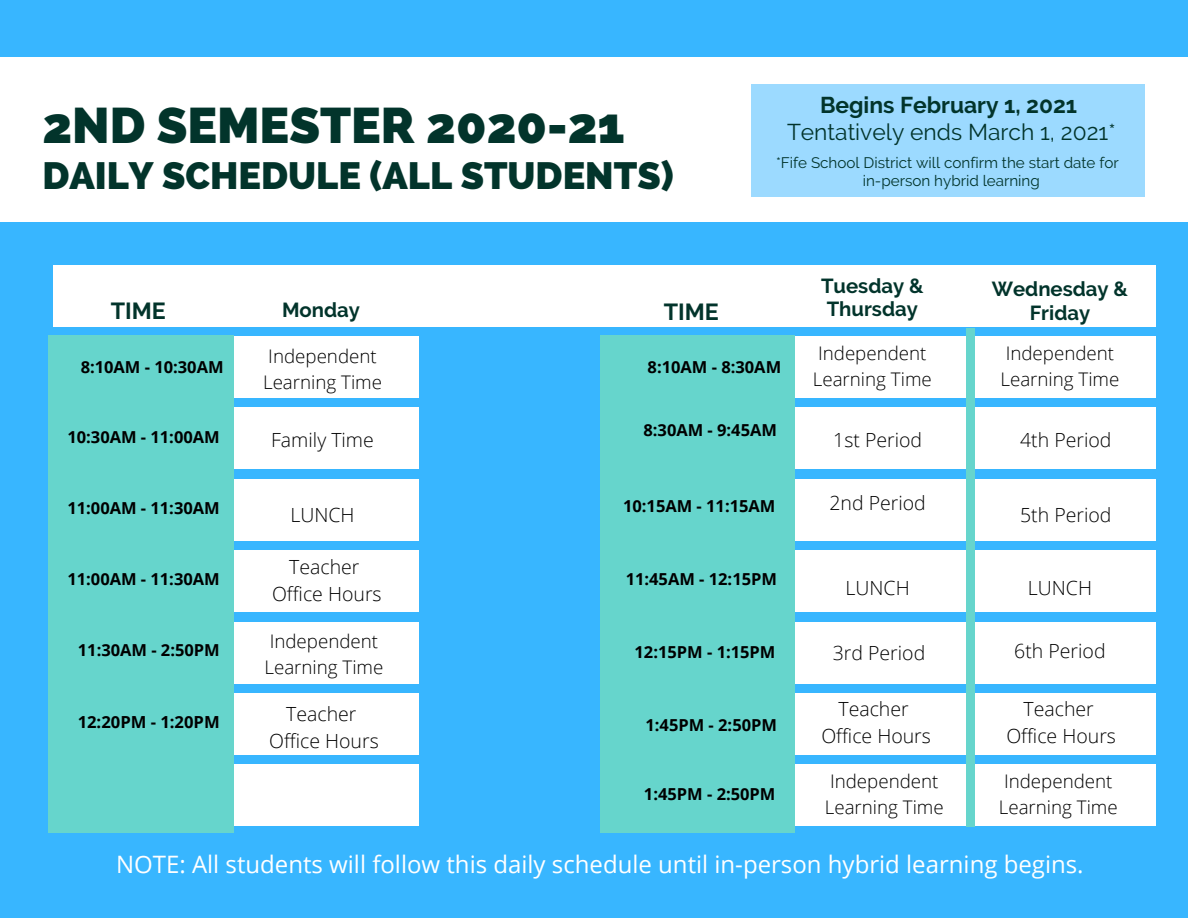
<style>
.page{position:relative;width:1188px;height:918px;background:#38b6ff}
.page>*{position:absolute;margin:0;border:0;box-sizing:border-box;transform-origin:0 0}
.t1{font:800 49.8px "Raleway";color:#02342b}
.t2{font:800 37.8px "Raleway";color:#02342b}
.t3{font:24px "Open Sans";color:#fff}
.t4{font:700 23.25px "Raleway";color:#02342b}
.t5{font:22.8px "Raleway";color:#02342b}
.t6{font:700 22.8px "Raleway";color:#02342b}
.t7{font:700 20.25px/23.2px "Raleway";color:#02342b}
.t8{font:300 19.5px "Open Sans";color:#000}
.t9{font:300 18.75px/25.8px "Open Sans";color:#000}
.t10{font:700 16.65px "Open Sans";color:#000}
.t11{font:700 16.5px "Open Sans";color:#000}
.t12{font:15.15px "Raleway";color:#02342b}
</style>
<div class="page">
<div style="left:0;top:57px;width:1188px;height:165px;background:#fff"></div>
<div style="left:53px;top:265px;width:1102px;height:61px;background:#fff"></div>
<div style="left:53px;top:336px;width:1102px;height:62px;background:#fff"></div>
<div style="left:53px;top:408px;width:1102px;height:61px;background:#fff"></div>
<div style="left:53px;top:479px;width:1102px;height:62px;background:#fff"></div>
<div style="left:53px;top:551px;width:1102px;height:61px;background:#fff"></div>
<div style="left:53px;top:622px;width:1102px;height:61px;background:#fff"></div>
<div style="left:53px;top:693px;width:1102px;height:62px;background:#fff"></div>
<div style="left:53px;top:765px;width:1102px;height:61px;background:#fff"></div>
<div style="left:751px;top:84px;width:394px;height:113px;background:#9cdaff"></div>
<div style="left:48px;top:336px;width:186px;height:497px;background:#66d5cc"></div>
<div style="left:420px;top:329px;width:183px;height:504px;background:#38b6ff"></div>
<div style="left:600px;top:336px;width:194px;height:497px;background:#66d5cc"></div>
<div style="left:966px;top:329px;width:9px;height:498px;background:#66d5cc"></div>
<p class="t1" style="left:42px;top:96px;width:584px">2ND SEMESTER 2020-21</p>
<p class="t2" style="left:42px;top:154px;width:633px">DAILY SCHEDULE (ALL STUDENTS)</p>
<p class="t4" style="left:111px;top:298px;width:57px">TIME</p>
<p class="t7" style="left:282px;top:298px;width:80px">Monday</p>
<p class="t4" style="left:664px;top:298px;width:57px">TIME</p>
<p class="t6" style="left:820px;top:92px;width:259px">Begins February 1, 2021</p>
<p class="t5" style="left:787px;top:118px;width:330px">Tentatively ends March 1, 2021*</p>
<p class="t12" style="left:776px;top:154px;width:344px">*Fife School District will confirm the start date for</p>
<p class="t12" style="left:863px;top:171px;width:179px">in-person hybrid learning</p>
<p class="t7" style="left:821px;top:274px;width:104px">Tuesday &amp;<br>Thursday</p>
<p class="t7" style="left:992px;top:278px;width:138px;text-align:center">Wednesday &amp;<br>Friday</p>
<p class="t11" style="left:81px;top:356px;width:144px">8:10AM - 10:30AM</p>
<p class="t9" style="left:263px;top:343px;width:120px">Independent<br>Learning Time</p>
<p class="t11" style="left:648px;top:356px;width:135px">8:10AM - 8:30AM</p>
<p class="t9" style="left:813px;top:340px;width:120px">Independent<br>Learning Time</p>
<p class="t9" style="left:1000px;top:340px;width:120px">Independent<br>Learning Time</p>
<p class="t11" style="left:67px;top:426px;width:154px">10:30AM - 11:00AM</p>
<p class="t8" style="left:271px;top:426px;width:104px">Family Time</p>
<p class="t11" style="left:643px;top:418px;width:135px">8:30AM - 9:45AM</p>
<p class="t8" style="left:833px;top:426px;width:90px">1st Period</p>
<p class="t8" style="left:1020px;top:426px;width:93px">4th Period</p>
<p class="t11" style="left:67px;top:497px;width:154px">11:00AM - 11:30AM</p>
<p class="t8" style="left:290px;top:501px;width:66px">LUNCH</p>
<p class="t11" style="left:623px;top:494px;width:154px">10:15AM - 11:15AM</p>
<p class="t8" style="left:829px;top:489px;width:98px">2nd Period</p>
<p class="t8" style="left:1020px;top:501px;width:93px">5th Period</p>
<p class="t11" style="left:67px;top:568px;width:154px">11:00AM - 11:30AM</p>
<p class="t11" style="left:78px;top:639px;width:143px">11:30AM - 2:50PM</p>
<p class="t8" style="left:289px;top:554px;width:72px">Teacher</p>
<p class="t8" style="left:272px;top:581px;width:111px">Office Hours</p>
<p class="t9" style="left:264px;top:628px;width:120px">Independent<br>Learning Time</p>
<p class="t11" style="left:626px;top:568px;width:153px">11:45AM - 12:15PM</p>
<p class="t11" style="left:635px;top:641px;width:142px">12:15PM - 1:15PM</p>
<p class="t8" style="left:846px;top:574px;width:66px">LUNCH</p>
<p class="t8" style="left:833px;top:639px;width:94px">3rd Period</p>
<p class="t8" style="left:1028px;top:574px;width:66px">LUNCH</p>
<p class="t8" style="left:1014px;top:637px;width:93px">6th Period</p>
<p class="t10" style="left:78px;top:710px;width:144px">12:20PM - 1:20PM</p>
<p class="t8" style="left:286px;top:700px;width:72px">Teacher</p>
<p class="t8" style="left:269px;top:727px;width:111px">Office Hours</p>
<p class="t11" style="left:646px;top:713px;width:133px">1:45PM - 2:50PM</p>
<p class="t8" style="left:838px;top:695px;width:72px">Teacher</p>
<p class="t8" style="left:821px;top:722px;width:111px">Office Hours</p>
<p class="t8" style="left:1024px;top:695px;width:72px">Teacher</p>
<p class="t8" style="left:1006px;top:722px;width:111px">Office Hours</p>
<p class="t11" style="left:644px;top:782px;width:133px">1:45PM - 2:50PM</p>
<p class="t9" style="left:825px;top:768px;width:120px">Independent<br>Learning Time</p>
<p class="t9" style="left:999px;top:768px;width:120px">Independent<br>Learning Time</p>
<p class="t3" style="left:116px;top:847px;width:969px">NOTE: All students will follow this daily schedule until in-person hybrid learning begins.</p>
</div>
